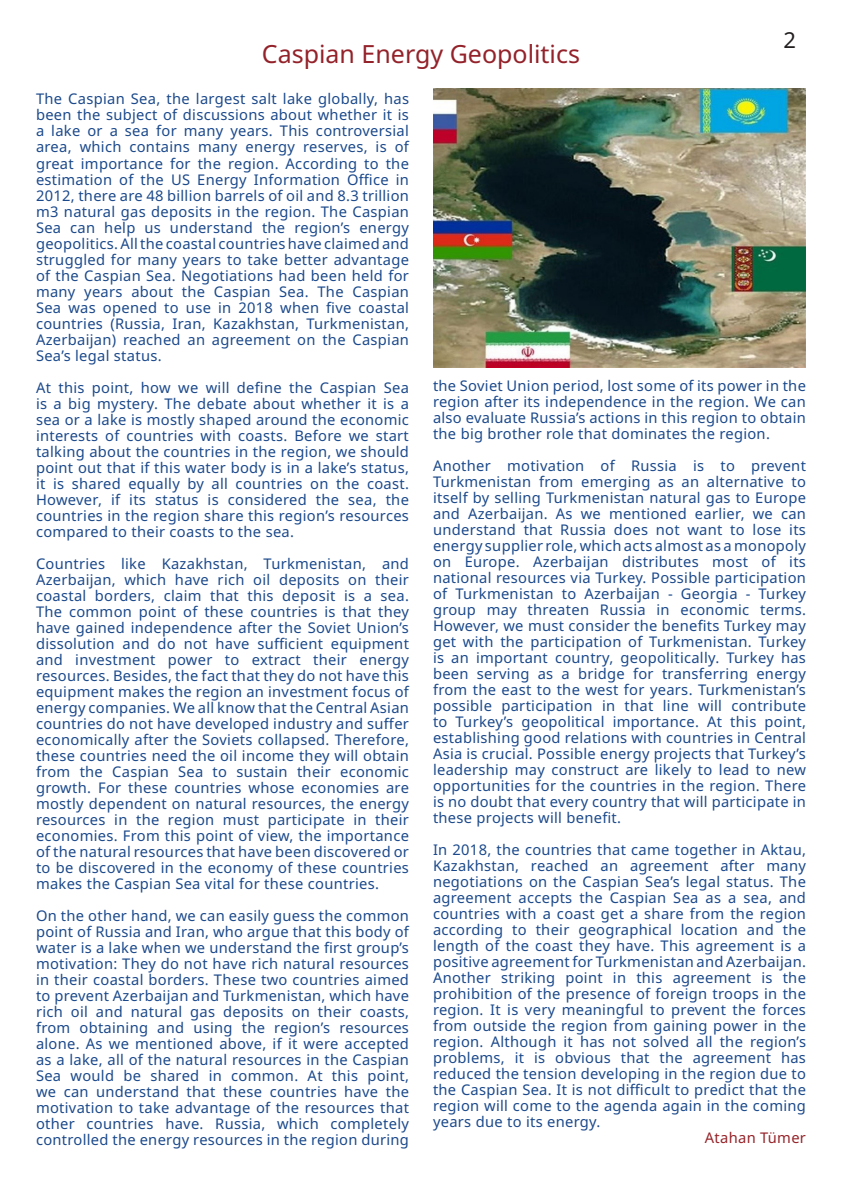
<style>
.page{position:relative;width:842px;height:1191px;background:#fff}
.page>*{position:absolute;margin:0;border:0;box-sizing:border-box;transform-origin:0 0}
.t1{font:25px "Noto Sans";color:#93222a}
.t2{font:22px "Noto Sans";color:#231f20}
.No_Hypen{font:14.7px/16px "Noto Sans";letter-spacing:.02em;color:#1b498b;text-align:justify}
.No_Hypen-2{font:14.7px "Noto Sans";letter-spacing:.02em;color:#952329}
</style>
<div class="page">
<img style="left:434px;top:89px;width:371px;height:278px">
<p class="t1" style="left:262px;top:36px;width:320px">Caspian Energy Geopolitics</p>
<p class="t2" style="left:784px;top:24px;width:14px">2</p>
<p class="No_Hypen" style="left:36px;top:91px;width:374px">The Caspian Sea, the largest salt lake globally, has been the subject of discussions about whether it is a lake or a sea for many years. This controversial area, which contains many energy reserves, is of great importance for the region. According to the estimation of the US Energy Information Office in 2012, there are 48 billion barrels of oil and 8.3 trillion m3 natural gas deposits in the region. The Caspian Sea can help us understand the region’s energy geopolitics. All the coastal countries have claimed and struggled for many years to take better advantage of the Caspian Sea. Negotiations had been held for many years about the Caspian Sea. The Caspian Sea was opened to use in 2018 when five coastal countries (Russia, Iran, Kazakhstan, Turkmenistan, Azerbaijan) reached an agreement on the Caspian Sea’s legal status.</p>
<p class="No_Hypen" style="left:36px;top:379px;width:374px">At this point, how we will define the Caspian Sea is a big mystery. The debate about whether it is a sea or a lake is mostly shaped around the economic interests of countries with coasts. Before we start talking about the countries in the region, we should point out that if this water body is in a lake’s status, it is shared equally by all countries on the coast.<br>However, if its status is considered the sea, the countries in the region share this region’s resources compared to their coasts to the sea.</p>
<p class="No_Hypen" style="left:36px;top:555px;width:374px">Countries like Kazakhstan, Turkmenistan, and Azerbaijan, which have rich oil deposits on their coastal borders, claim that this deposit is a sea.<br>The common point of these countries is that they have gained independence after the Soviet Union’s dissolution and do not have sufficient equipment and investment power to extract their energy resources. Besides, the fact that they do not have this equipment makes the region an investment focus of energy companies. We all know that the Central Asian countries do not have developed industry and suffer economically after the Soviets collapsed. Therefore, these countries need the oil income they will obtain from the Caspian Sea to sustain their economic growth. For these countries whose economies are mostly dependent on natural resources, the energy resources in the region must participate in their economies. From this point of view, the importance of the natural resources that have been discovered or to be discovered in the economy of these countries makes the Caspian Sea vital for these countries.</p>
<p class="No_Hypen" style="left:36px;top:907px;width:374px">On the other hand, we can easily guess the common point of Russia and Iran, who argue that this body of water is a lake when we understand the first group’s motivation: They do not have rich natural resources in their coastal borders. These two countries aimed to prevent Azerbaijan and Turkmenistan, which have rich oil and natural gas deposits on their coasts, from obtaining and using the region’s resources alone. As we mentioned above, if it were accepted as a lake, all of the natural resources in the Caspian Sea would be shared in common. At this point, we can understand that these countries have the motivation to take advantage of the resources that other countries have. Russia, which completely controlled the energy resources in the region during</p>
<p class="No_Hypen" style="left:433px;top:378px;width:374px">the Soviet Union period, lost some of its power in the region after its independence in the region. We can also evaluate Russia’s actions in this region to obtain the big brother role that dominates the region.</p>
<p class="No_Hypen" style="left:433px;top:458px;width:374px">Another motivation of Russia is to prevent Turkmenistan from emerging as an alternative to itself by selling Turkmenistan natural gas to Europe and Azerbaijan. As we mentioned earlier, we can understand that Russia does not want to lose its energy supplier role, which acts almost as a monopoly on Europe. Azerbaijan distributes most of its national resources via Turkey. Possible participation of Turkmenistan to Azerbaijan - Georgia - Turkey group may threaten Russia in economic terms.<br>However, we must consider the benefits Turkey may get with the participation of Turkmenistan. Turkey is an important country, geopolitically. Turkey has been serving as a bridge for transferring energy from the east to the west for years. Turkmenistan’s possible participation in that line will contribute to Turkey’s geopolitical importance. At this point, establishing good relations with countries in Central Asia is crucial. Possible energy projects that Turkey’s leadership may construct are likely to lead to new opportunities for the countries in the region. There is no doubt that every country that will participate in these projects will benefit.</p>
<p class="No_Hypen" style="left:433px;top:842px;width:374px">In 2018, the countries that came together in Aktau, Kazakhstan, reached an agreement after many negotiations on the Caspian Sea’s legal status. The agreement accepts the Caspian Sea as a sea, and countries with a coast get a share from the region according to their geographical location and the length of the coast they have. This agreement is a positive agreement for Turkmenistan and Azerbaijan.<br>Another striking point in this agreement is the prohibition of the presence of foreign troops in the region. It is very meaningful to prevent the forces from outside the region from gaining power in the region. Although it has not solved all the region’s problems, it is obvious that the agreement has reduced the tension developing in the region due to the Caspian Sea. It is not difficult to predict that the region will come to the agenda again in the coming years due to its energy.</p>
<p class="No_Hypen-2" style="left:705px;top:1127px;width:103px">Atahan Tümer</p>
</div>
